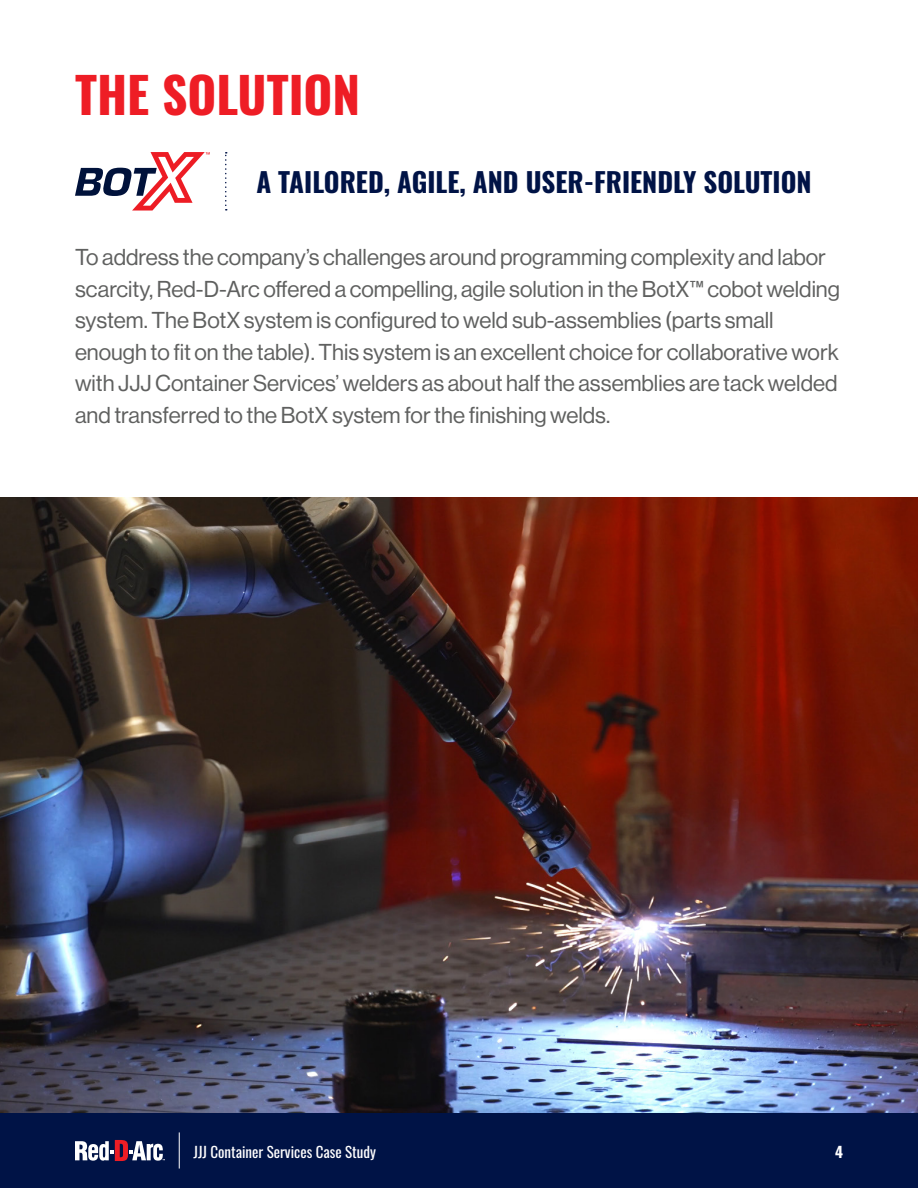
<style>
.page{position:relative;width:918px;height:1188px;background:#fff}
.page>*{position:absolute;margin:0;border:0;box-sizing:border-box;transform-origin:0 0}
.t1{font:700 49.5px "Oswald";color:#ee1d25}
.t2{font:700 27px "Oswald";color:#001346}
.t3{font:22.5px/31.5px "N Haas Grotesk DS Pro 55 Rg";color:#5f605f}
.t4{font:15px "Oswald";color:#fff}
.t5{font:700 15px "Oswald";color:#fff}
</style>
<div class="page">
<img style="left:0;top:498px;width:918px;height:615px">
<div style="left:0;top:1113px;width:918px;height:75px;background:#001346"></div>
<svg style="left:75px;top:1140px;width:90px;height:21px"></svg>
<hr style="left:179px;top:1132px;width:1px;height:37px;background:#fff">
<svg style="left:75px;top:152px;width:135px;height:59px"></svg>
<svg style="left:225px;top:152px;width:2px;height:59px"></svg>
<p class="t1" style="left:75px;top:69px;width:287px">THE SOLUTION</p>
<p class="t2" style="left:256px;top:168px;width:557px">A TAILORED, AGILE, AND USER-FRIENDLY SOLUTION</p>
<p class="t3" style="left:75px;top:242px;width:767px">To address the company’s challenges around programming complexity and labor scarcity, Red-D-Arc offered a compelling, agile solution in the BotX™ cobot welding system. The BotX system is configured to weld sub-assemblies (parts small enough to fit on the table). This system is an excellent choice for collaborative work with JJJ Container Services’ welders as about half the assemblies are tack welded and transferred to the BotX system for the finishing welds.</p>
<p class="t4" style="left:194px;top:1139px;width:184px">JJJ Container Services Case Study</p>
<p class="t5" style="left:835px;top:1144px;width:9px">4</p>
</div>
